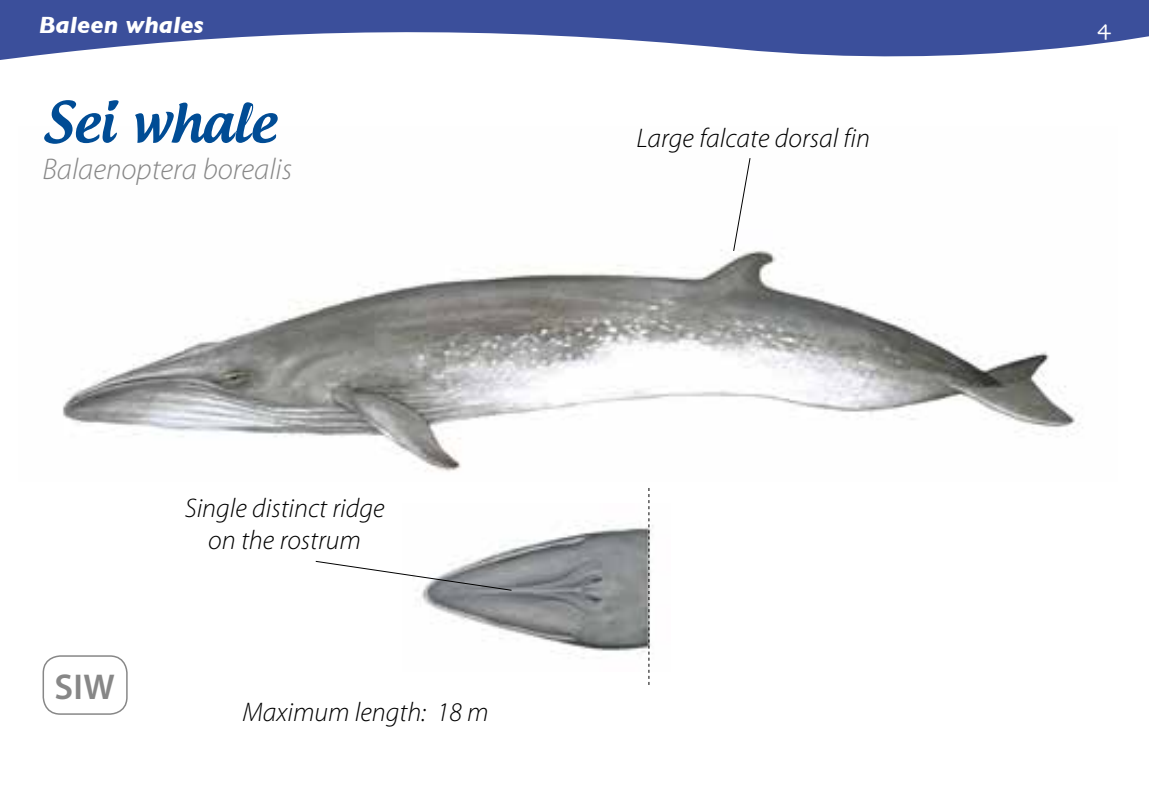
<style>
.page{position:relative;width:1149px;height:808px;background:#fff}
.page>*{position:absolute;margin:0;border:0;box-sizing:border-box;transform-origin:0 0}
.t1{font:500 54px "Androgyne";letter-spacing:-.005em;color:#004c95}
.t2{font:600 36px "Myriad Pro";color:#878787}
.t3{font:italic 300 30px "Myriad Pro";color:#878787}
.t4{font:italic 300 27px/32.4px "Myriad Pro";color:#000;text-align:center}
.t5{font:italic 700 24px "Gill Sans";color:#fff}
.t6{font:23.7px "Skia";color:#fff}
</style>
<div class="page">
<svg style="left:0;top:0;width:1148px;height:60px;fill:#3b4f9b"></svg>
<img style="left:62px;top:158px;width:1021px;height:314px">
<img style="left:421px;top:506px;width:232px;height:165px">
<div style="left:43px;top:655px;width:85px;height:60px;border:2px solid #878787;border-radius:17px"></div>
<svg style="left:648px;top:488px;width:1px;height:197px"></svg>
<svg style="left:733px;top:158px;width:17px;height:93px"></svg>
<svg style="left:315px;top:561px;width:197px;height:30px"></svg>
<p class="t5" style="left:39px;top:11px;width:166px">Baleen whales</p>
<p class="t6" style="left:1096px;top:14px;width:15px">4</p>
<h1 class="t1" style="left:43px;top:88px;width:235px">Sei whale</h1>
<p class="t3" style="left:43px;top:151px;width:251px">Balaenoptera borealis</p>
<h2 class="t2" style="left:54px;top:663px;width:62px">SIW</h2>
<p class="t4" style="left:185px;top:491px;width:201px">Single distinct ridge on the rostrum</p>
<p class="t4" style="left:242px;top:696px;width:247px">Maximum length: 18 m</p>
<p class="t4" style="left:636px;top:122px;width:235px">Large falcate dorsal fin</p>
</div>
